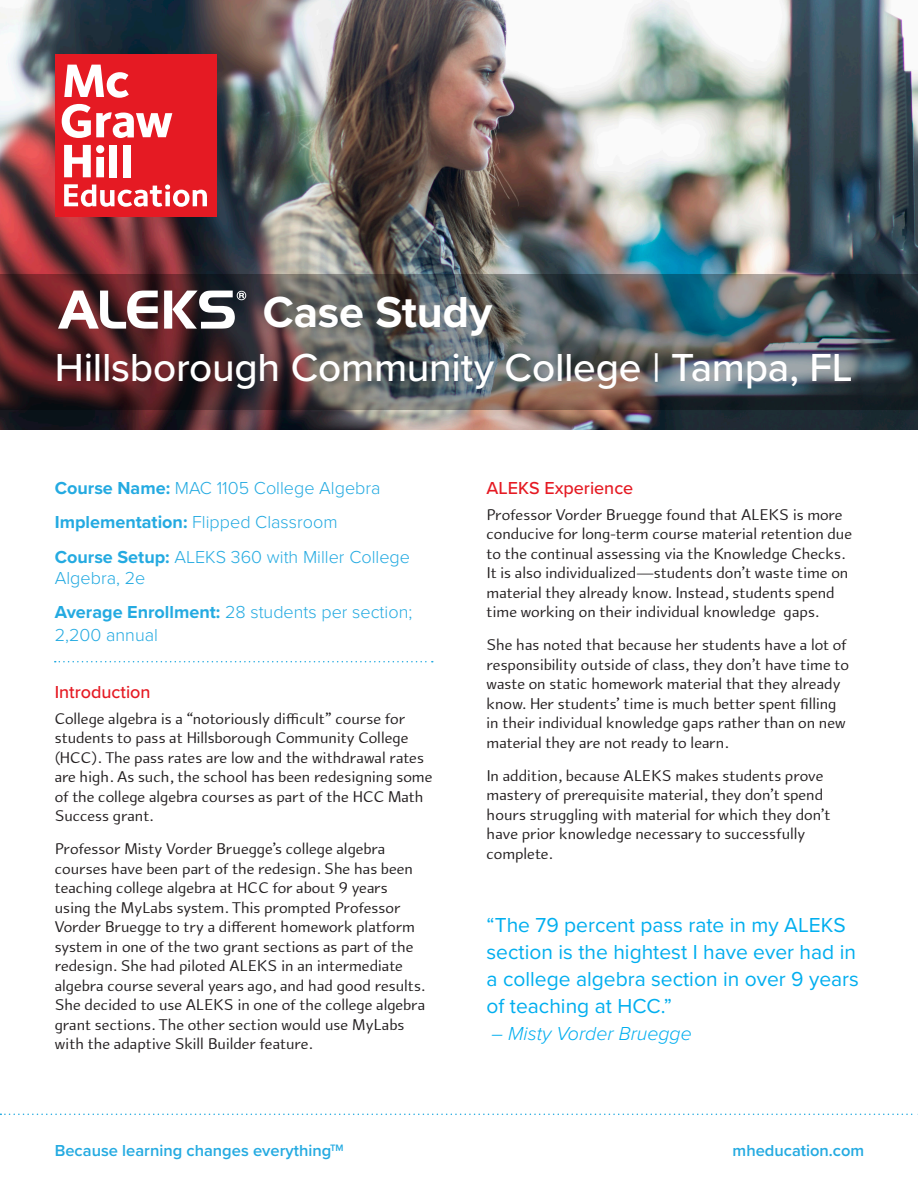
<style>
.page{position:relative;width:918px;height:1188px;background:#fff}
.page>*{position:absolute;margin:0;border:0;box-sizing:border-box;transform-origin:0 0}
.University{font:700 45px "Proxima Nova";letter-spacing:-.005em;color:#fff}
.University-2{font:500 40.5px "Proxima Nova";letter-spacing:-.005em;color:#fff}
.t1{font:21px/27px "Proxima Nova";color:#00aeef}
.t2{font:italic 300 19.5px "Proxima Nova";color:#00aeef}
.Callout_-_For_Icons{font:300 18px/21px "Proxima Nova";color:#24aae1}
.Body_Head{font:500 18px "Proxima Nova";color:#e51a23}
.Body{font:16.5px/19.5px "Arum Sans";color:#231f20}
.t3{font:600 16.5px "Proxima Nova";color:#24aae1}
.s1{font-weight:700}
</style>
<div class="page">
<img style="left:0;top:0;width:918px;height:430px">
<svg style="left:0;top:1114px;width:918px;height:1px"></svg>
<svg style="left:55px;top:661px;width:378px;height:1px"></svg>
<div style="left:55px;top:54px;width:162px;height:162px;background:#e51a23"></div>
<svg style="left:64px;top:65px;width:65px;height:33px"></svg>
<svg style="left:64px;top:145px;width:40px;height:32px"></svg>
<div style="left:110px;top:145px;width:7px;height:32px;background:#fff"></div>
<div style="left:123px;top:145px;width:8px;height:32px;background:#fff"></div>
<svg style="left:62px;top:104px;width:110px;height:34px"></svg>
<svg style="left:64px;top:184px;width:143px;height:23px"></svg>
<img style="left:0;top:274px;width:918px;height:135px">
<svg style="left:58px;top:291px;width:100px;height:38px"></svg>
<svg style="left:164px;top:291px;width:82px;height:38px"></svg>
<p class="University" style="left:263px;top:278px;width:231px">Case Study</p>
<p class="University-2" style="left:55px;top:337px;width:799px">Hillsborough Community College | Tampa, FL</p>
<p class="Callout_-_For_Icons" style="left:55px;top:476px;width:327px"><span class="s1">Course Name:</span> MAC 1105 College Algebra</p>
<p class="Callout_-_For_Icons" style="left:55px;top:511px;width:284px"><span class="s1">Implementation:</span> Flipped Classroom</p>
<p class="Callout_-_For_Icons" style="left:55px;top:545px;width:357px"><span class="s1">Course Setup:</span> ALEKS 360 with Miller College<br>Algebra, 2e</p>
<p class="Callout_-_For_Icons" style="left:55px;top:600px;width:359px;line-height:22.5px"><span class="s1">Average Enrollment:</span> 28 students per section;<br>2,200 annual</p>
<p class="Body_Head" style="left:55px;top:678px;width:97px">Introduction</p>
<p class="Body" style="left:55px;top:709px;width:379px">College algebra is a “notoriously difficult” course for students to pass at Hillsborough Community College (HCC). The pass rates are low and the withdrawal rates are high. As such, the school has been redesigning some of the college algebra courses as part of the HCC Math Success grant.</p>
<p class="Body" style="left:55px;top:840px;width:372px">Professor Misty Vorder Bruegge’s college algebra courses have been part of the redesign. She has been teaching college algebra at HCC for about 9 years using the MyLabs system. This prompted Professor Vorder Bruegge to try a different homework platform system in one of the two grant sections as part of the redesign. She had piloted ALEKS in an intermediate algebra course several years ago, and had good results.<br>She decided to use ALEKS in one of the college algebra grant sections. The other section would use MyLabs with the adaptive Skill Builder feature.</p>
<p class="Body_Head" style="left:487px;top:474px;width:148px">ALEKS Experience</p>
<p class="Body" style="left:487px;top:505px;width:367px">Professor Vorder Bruegge found that ALEKS is more conducive for long-term course material retention due to the continual assessing via the Knowledge Checks.<br>It is also individualized—students don’t waste time on material they already know. Instead, students spend time working on their individual knowledge gaps.</p>
<p class="Body" style="left:487px;top:636px;width:364px">She has noted that because her students have a lot of responsibility outside of class, they don’t have time to waste on static homework material that they already know. Her students’ time is much better spent filling in their individual knowledge gaps rather than on new material they are not ready to learn.</p>
<p class="Body" style="left:487px;top:766px;width:345px">In addition, because ALEKS makes students prove mastery of prerequisite material, they don’t spend hours struggling with material for which they don’t have prior knowledge necessary to successfully complete.</p>
<p class="t1" style="left:487px;top:911px;width:374px">“The 79 percent pass rate in my ALEKS section is the hightest I have ever had in a college algebra section in over 9 years of teaching at HCC.”</p>
<p class="t2" style="left:492px;top:1019px;width:202px">– Misty Vorder Bruegge</p>
<p class="t3" style="left:55px;top:1138px;width:290px">Because learning changes everything<sup>TM</sup></p>
<p class="t3" style="left:733px;top:1138px;width:133px">mheducation.com</p>
</div>
